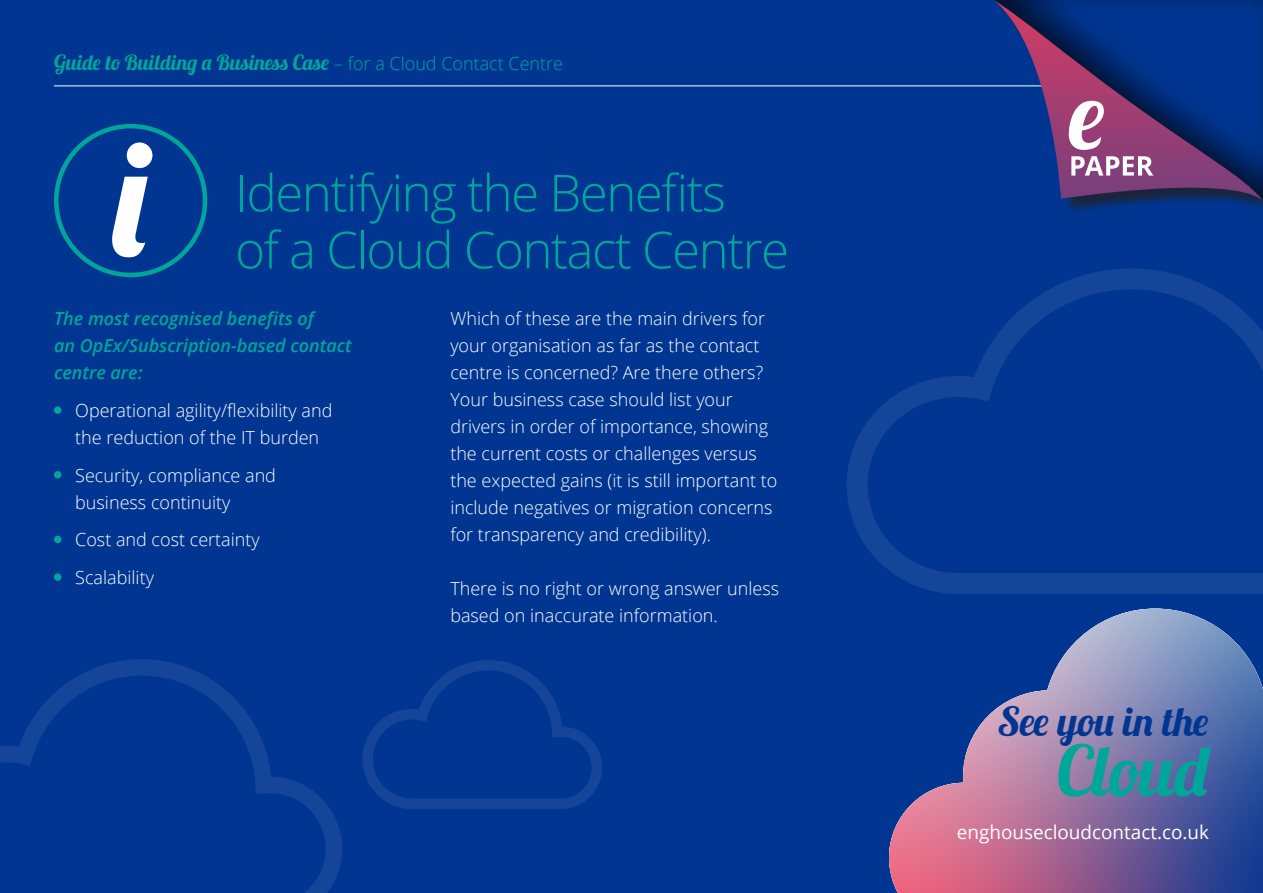
<style>
.page{position:relative;width:1263px;height:893px;background:#003691}
.page>*{position:absolute;margin:0;border:0;box-sizing:border-box;transform-origin:0 0}
.t1{font:161.4px "Lobster 1.3";color:#fff}
.t2{font:70.35px "Lobster 1.3";letter-spacing:-.005em;color:#00a699}
.t3{font:300 51px/57px "Open Sans";letter-spacing:-.03em;color:#00a699}
.t4{font:40.2px "Lobster 1.3";color:#003691}
.t5{font:21px "Lobster 1.3";letter-spacing:.02em;color:#00a699}
.t6{font:18.9px "Open Sans";color:#fff}
.t7{font:300 18px/27px "Open Sans";color:#fff}
.t8{font:italic 600 18px/27px "Open Sans";color:#00a699}
.s1{font-family:"Open Sans";font-weight:300;font-size:18px}
</style>
<div class="page">
<svg style="left:889px;top:609px;width:374px;height:284px"></svg>
<hr style="left:54px;top:86px;width:991px;height:1px;background:#fff">
<div style="left:997px;top:4px;width:266px;height:212px;background:#231f20;opacity:.75"></div>
<svg style="left:994px;top:0;width:268px;height:200px"></svg>
<svg style="left:1069px;top:101px;width:35px;height:49px;background:#cfa5be"></svg>
<div style="left:54px;top:406px;width:7px;height:8px;background:#00a699;border-radius:50%"></div>
<div style="left:54px;top:471px;width:7px;height:7px;background:#00a699;border-radius:50%"></div>
<div style="left:54px;top:536px;width:7px;height:7px;background:#00a699;border-radius:50%"></div>
<div style="left:54px;top:573px;width:7px;height:8px;background:#00a699;border-radius:50%"></div>
<div style="left:54px;top:124px;width:153px;height:153px;border:4px solid #00a699;border-radius:50%"></div>
<svg style="left:0;top:659px;width:342px;height:234px"></svg>
<svg style="left:363px;top:660px;width:239px;height:149px"></svg>
<svg style="left:847px;top:268px;width:416px;height:326px"></svg>
<svg style="left:1071px;top:156px;width:82px;height:20px;background:#c19cba"></svg>
<p class="t5" style="left:54px;top:49px;width:511px">Guide to Building a Business Case <span class="s1">– for a Cloud Contact Centre</span></p>
<p class="t1" style="left:113px;top:96px;width:42px">i</p>
<p class="t3" style="left:235px;top:163px;width:555px">Identifying the Benefits<br>of a Cloud Contact Centre</p>
<p class="t8" style="left:54px;top:305px;width:299px">The most recognised benefits of<br>an OpEx/Subscription-based contact centre are:</p>
<p class="t7" style="left:75px;top:396px;width:259px">Operational agility/flexibility and the reduction of the IT burden</p>
<p class="t7" style="left:75px;top:461px;width:202px">Security, compliance and business continuity</p>
<p class="t7" style="left:75px;top:526px;width:186px">Cost and cost certainty</p>
<p class="t7" style="left:75px;top:563px;width:80px">Scalability</p>
<p class="t7" style="left:450px;top:305px;width:329px">Which of these are the main drivers for your organisation as far as the contact centre is concerned? Are there others?<br>Your business case should list your drivers in order of importance, showing the current costs or challenges versus the expected gains (it is still important to include negatives or migration concerns for transparency and credibility).</p>
<p class="t7" style="left:450px;top:575px;width:330px">There is no right or wrong answer unless based on inaccurate information.</p>
<p class="t4" style="left:997px;top:696px;width:213px">See you in the</p>
<p class="t2" style="left:1057px;top:726px;width:153px">Cloud</p>
<p class="t6" style="left:957px;top:819px;width:254px">enghousecloudcontact.co.uk</p>
</div>
